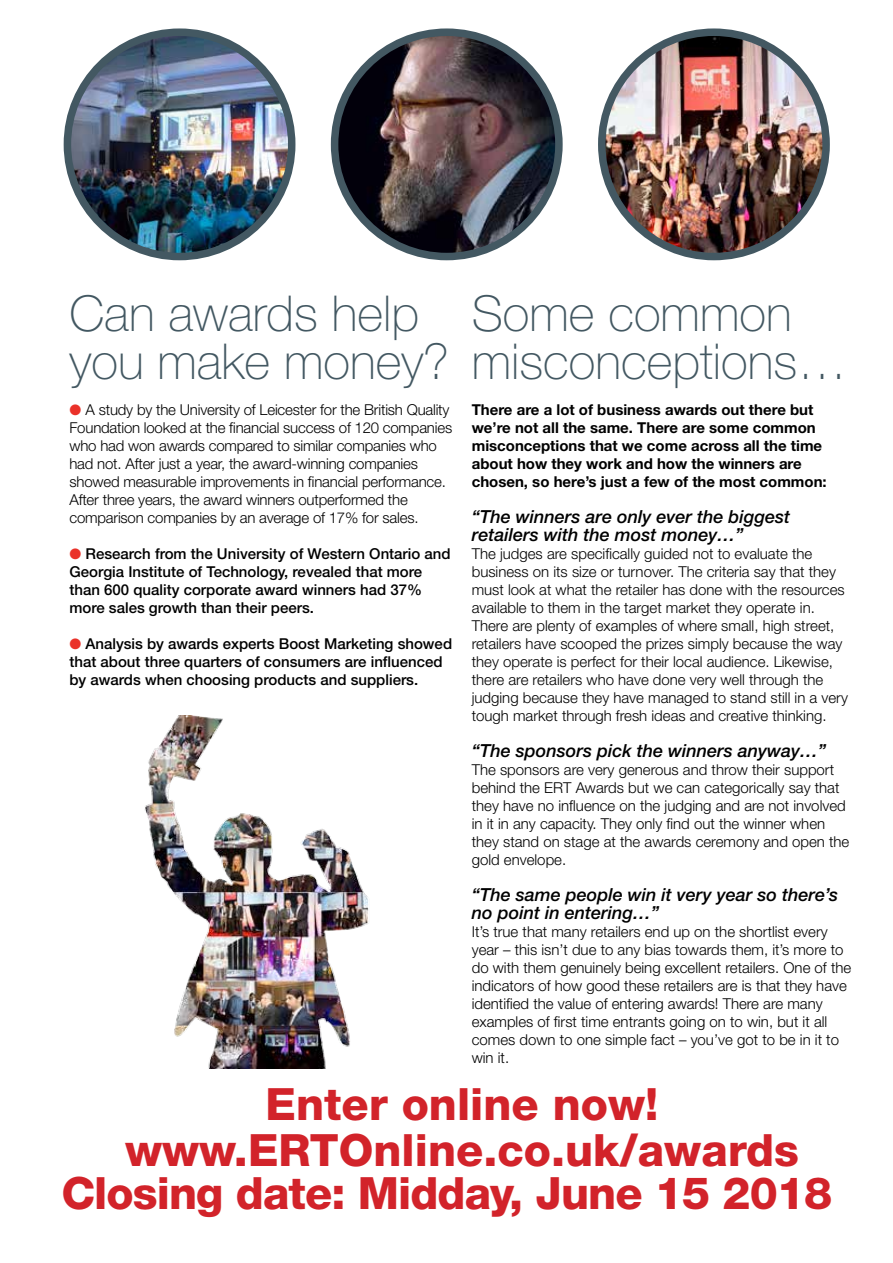
<style>
.page{position:relative;width:893px;height:1263px;background:#fff}
.page>*{position:absolute;margin:0;border:0;box-sizing:border-box;transform-origin:0 0}
.t1{font:100 49.5px/48px "Helvetica Neue LT";color:#435862}
.t2{font:800 44.55px/45.9px "Helvetica Neue LT";color:#d2232a;text-align:center}
.t3{font:800 44.55px "Helvetica Neue LT";letter-spacing:-.02em;color:#d2232a}
.t4{font:italic 500 18px/18px "Helvetica Neue LT";color:#000}
.t5{font:300 15px/18px "Helvetica Neue LT";color:#000}
.t6{font:500 15px/18px "Helvetica Neue LT";color:#000}
.t7{font:700 15px/18px "Helvetica Neue LT";color:#000}
.s1{color:#ea3129}
</style>
<div class="page">
<img style="left:335px;top:32px;width:224px;height:225px;border-radius:112px">
<div style="left:331px;top:28px;width:232px;height:232px;border:8px solid #435862;border-radius:50%"></div>
<img style="left:67px;top:32px;width:225px;height:225px;border-radius:112px">
<div style="left:64px;top:28px;width:231px;height:232px;border:8px solid #435862;border-radius:50%"></div>
<img style="left:602px;top:32px;width:224px;height:225px;border-radius:112px">
<div style="left:598px;top:28px;width:232px;height:232px;border:8px solid #435862;border-radius:50%"></div>
<img style="left:144px;top:715px;width:225px;height:354px">
<h1 class="t1" style="left:69px;top:290px;width:381px">Can awards help you make money?</h1>
<p class="t5" style="left:69px;top:401px;width:384px"><span class="s1">●</span> A study by the University of Leicester for the British Quality Foundation looked at the financial success of 120 companies who had won awards compared to similar companies who had not. After just a year, the award-winning companies showed measurable improvements in financial performance.<br>After three years, the award winners outperformed the comparison companies by an average of 17% for sales.</p>
<p class="t6" style="left:69px;top:545px;width:383px"><span class="s1">●</span> Research from the University of Western Ontario and Georgia Institute of Technology, revealed that more than 600 quality corporate award winners had 37% more sales growth than their peers.</p>
<p class="t6" style="left:69px;top:635px;width:384px"><span class="s1">●</span> Analysis by awards experts Boost Marketing showed that about three quarters of consumers are influenced by awards when choosing products and suppliers.</p>
<h1 class="t1" style="left:472px;top:290px;width:377px">Some common misconceptions…</h1>
<p class="t7" style="left:472px;top:401px;width:356px">There are a lot of business awards out there but we’re not all the same. There are some common misconceptions that we come across all the time about how they work and how the winners are chosen, so here’s just a few of the most common:</p>
<p class="t4" style="left:472px;top:508px;width:320px">“The winners are only ever the biggest retailers with the most money…”</p>
<p class="t5" style="left:472px;top:545px;width:378px">The judges are specifically guided not to evaluate the business on its size or turnover. The criteria say that they must look at what the retailer has done with the resources available to them in the target market they operate in.<br>There are plenty of examples of where small, high street, retailers have scooped the prizes simply because the way they operate is perfect for their local audience. Likewise, there are retailers who have done very well through the judging because they have managed to stand still in a very tough market through fresh ideas and creative thinking.</p>
<p class="t4" style="left:472px;top:742px;width:356px">“The sponsors pick the winners anyway…”</p>
<p class="t5" style="left:472px;top:761px;width:379px">The sponsors are very generous and throw their support behind the ERT Awards but we can categorically say that they have no influence on the judging and are not involved in it in any capacity. They only find out the winner when they stand on stage at the awards ceremony and open the gold envelope.</p>
<p class="t4" style="left:472px;top:886px;width:368px">“The same people win it very year so there’s no point in entering…”</p>
<p class="t5" style="left:472px;top:923px;width:381px">It’s true that many retailers end up on the shortlist every year – this isn’t due to any bias towards them, it’s more to do with them genuinely being excellent retailers. One of the indicators of how good these retailers are is that they have identified the value of entering awards! There are many examples of first time entrants going on to win, but it all comes down to one simple fact – you’ve got to be in it to win it.</p>
<h2 class="t2" style="left:125px;top:1081px;width:675px">Enter online now! www.ERTOnline.co.uk/awards</h2>
<h2 class="t3" style="left:61px;top:1166px;width:772px">Closing date: Midday, June 15 2018</h2>
</div>
